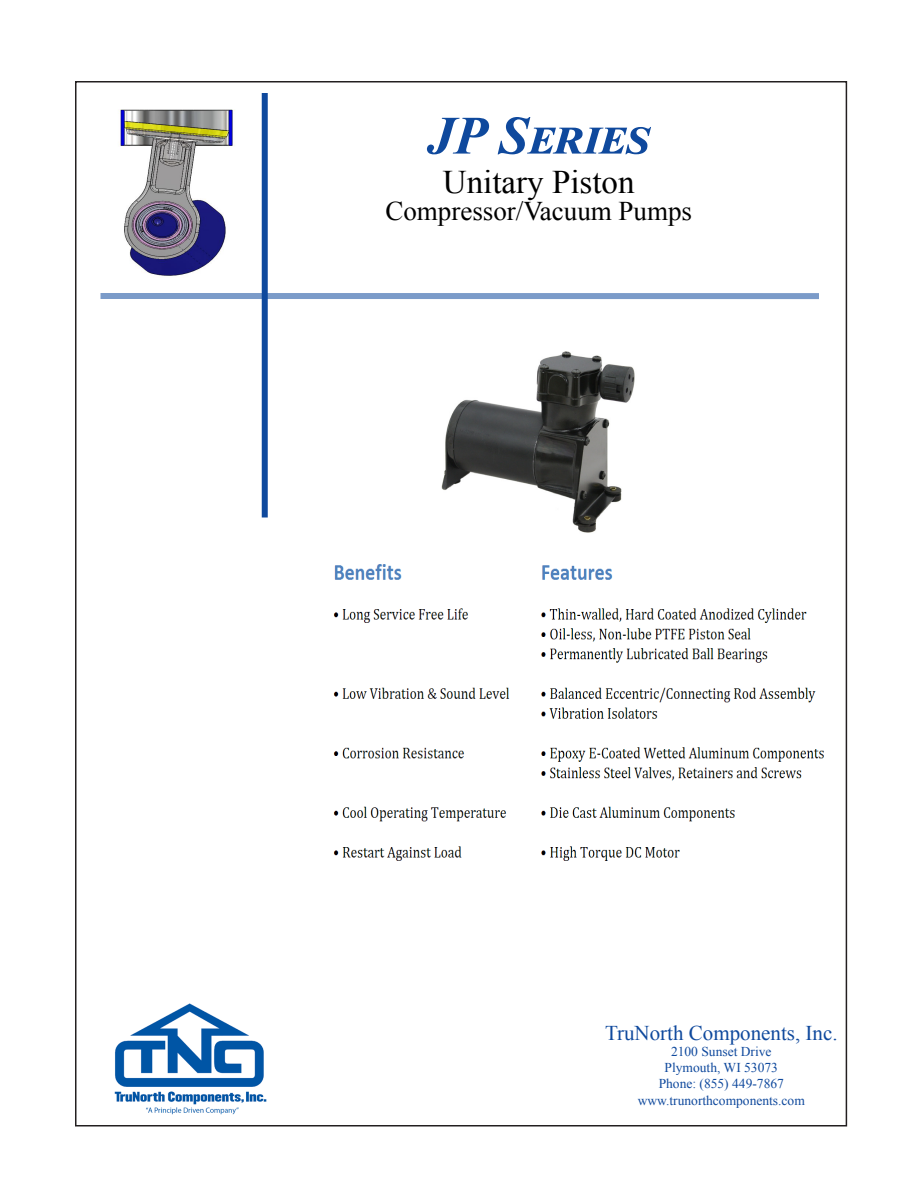
<style>
.page{position:relative;width:918px;height:1188px;background:#fff}
.page>*{position:absolute;margin:0;border:0;box-sizing:border-box;transform-origin:0 0}
.t1{font:italic 700 54px "Times New Roman";color:#0f499d}
.t2{font:33px "Times New Roman";color:#000}
.t3{font:27px "Times New Roman";color:#000}
.t4{font:21px "Times New Roman";color:#0f499d}
.t5{font:13.5px "Times New Roman";color:#0f499d}
</style>
<div class="page">
<div style="left:100px;top:293px;width:719px;height:6px;background:#7b9bc9"></div>
<div style="left:262px;top:93px;width:6px;height:425px;background:#0f499d"></div>
<img style="left:119px;top:109px;width:116px;height:167px">
<img style="left:441px;top:351px;width:194px;height:182px">
<img style="left:333px;top:564px;width:491px;height:297px">
<img style="left:114px;top:1003px;width:153px;height:112px">
<p class="t1" style="left:427px;top:98px;width:224px">JP Series</p>
<p class="t2" style="left:443px;top:159px;width:193px">Unitary Piston</p>
<p class="t3" style="left:385px;top:192px;width:308px">Compressor/Vacuum Pumps</p>
<p class="t4" style="left:605px;top:1018px;width:234px">TruNorth Components, Inc.</p>
<p class="t5" style="left:671px;top:1042px;width:102px">2100 Sunset Drive</p>
<p class="t5" style="left:665px;top:1058px;width:115px">Plymouth, WI 53073</p>
<p class="t5" style="left:659px;top:1074px;width:127px">Phone: (855) 449-7867</p>
<p class="t5" style="left:638px;top:1091px;width:169px">www.trunorthcomponents.com</p>
</div>
